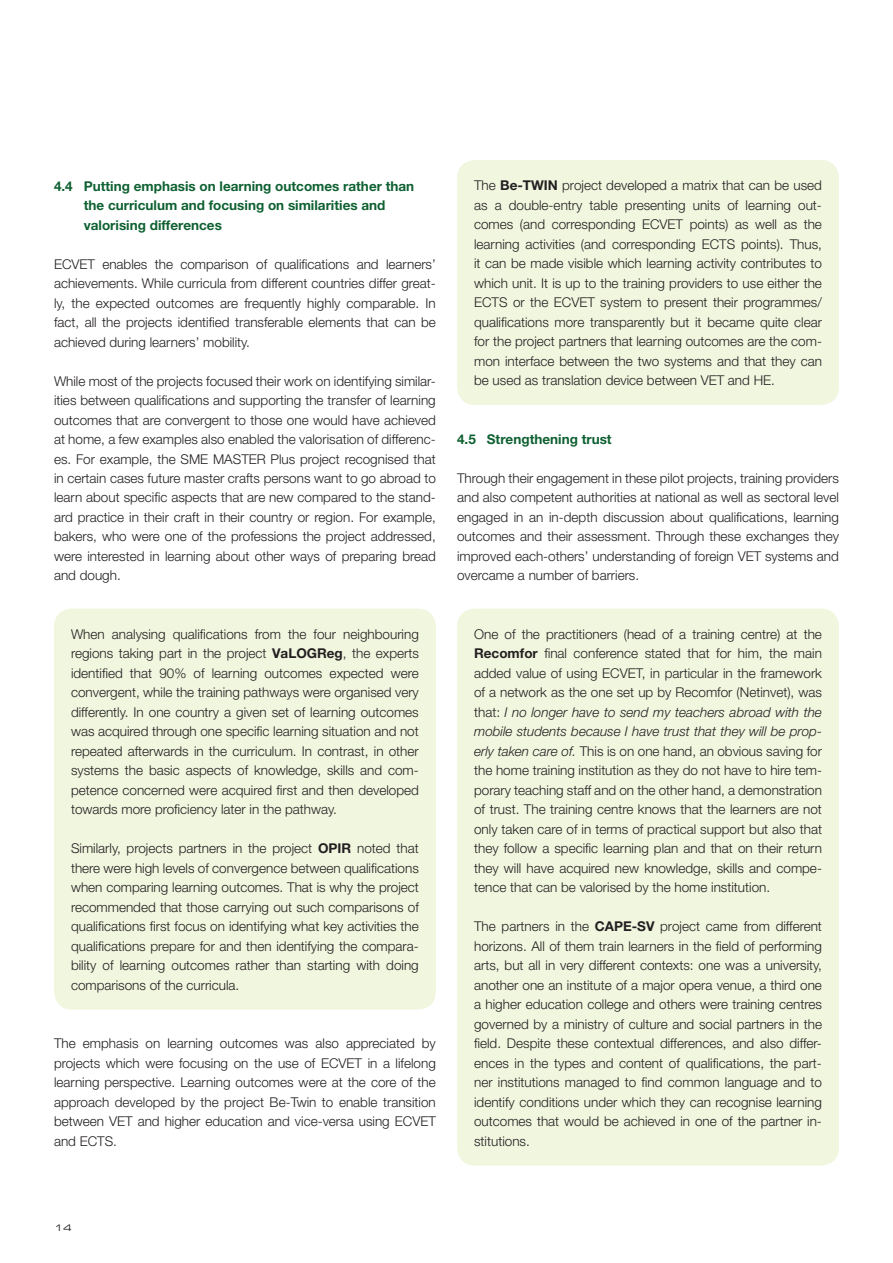
<style>
.page{position:relative;width:893px;height:1263px;background:#fff}
.page>*{position:absolute;margin:0;border:0;box-sizing:border-box;transform-origin:0 0}
.t1{font:300 13.5px/19.5px "Helvetica Neue LT Pro";color:#231f20;text-align:justify}
.t2{font:700 13.5px/19.5px "Helvetica Neue LT Pro";color:#0e6031}
.t3{font:9px "Eurostile Extended Two";color:#231f20}
.s1{font-weight:700}
.s2{font-style:italic}
</style>
<div class="page">
<div style="left:54px;top:608px;width:382px;height:401px;background:#f1f6df;border-radius:18px"></div>
<div style="left:457px;top:160px;width:382px;height:245px;background:#f1f6df;border-radius:18px"></div>
<div style="left:457px;top:608px;width:382px;height:557px;background:#f1f6df;border-radius:18px"></div>
<p class="t2" style="left:84px;top:176px;width:332px;text-indent:-30px">4.4 Putting emphasis on learning outcomes rather than the curriculum and focusing on similarities and valorising differences</p>
<p class="t1" style="left:54px;top:254px;width:383px">ECVET enables the comparison of qualifications and learners’ achievements. While curricula from different countries differ great&shy;ly, the expected outcomes are frequently highly comparable. In fact, all the projects identified transferable elements that can be achieved during learners’ mobility.</p>
<p class="t1" style="left:54px;top:371px;width:383px">While most of the projects focused their work on identifying similar&shy;ities between qualifications and supporting the transfer of learning outcomes that are convergent to those one would have achieved at home, a few examples also enabled the valorisation of differenc&shy;es. For example, the SME MASTER Plus project recognised that in certain cases future master crafts persons want to go abroad to learn about specific aspects that are new compared to the stand&shy;ard practice in their craft in their country or region. For example, bakers, who were one of the professions the project addressed, were interested in learning about other ways of preparing bread and dough.</p>
<p class="t1" style="left:71px;top:624px;width:349px">When analysing qualifications from the four neighbouring regions taking part in the project <span class="s1">VaLOGReg</span>, the experts identified that 90% of learning outcomes expected were convergent, while the training pathways were organised very differently. In one country a given set of learning outcomes was acquired through one specific learning situation and not repeated afterwards in the curriculum. In contrast, in other systems the basic aspects of knowledge, skills and com&shy;petence concerned were acquired first and then developed towards more proficiency later in the pathway.</p>
<p class="t1" style="left:71px;top:839px;width:349px">Similarly, projects partners in the project <span class="s1">OPIR</span> noted that there were high levels of convergence between qualifications when comparing learning outcomes. That is why the project recommended that those carrying out such comparisons of qualifications first focus on identifying what key activities the qualifications prepare for and then identifying the compara&shy;bility of learning outcomes rather than starting with doing comparisons of the curricula.</p>
<p class="t1" style="left:54px;top:1033px;width:383px">The emphasis on learning outcomes was also appreciated by projects which were focusing on the use of ECVET in a lifelong learning perspective. Learning outcomes were at the core of the approach developed by the project Be-Twin to enable transition between VET and higher education and vice-versa using ECVET and ECTS.</p>
<p class="t1" style="left:474px;top:175px;width:349px">The <span class="s1">Be-TWIN</span> project developed a matrix that can be used as a double-entry table presenting units of learning out&shy;comes (and corresponding ECVET points) as well as the learning activities (and corresponding ECTS points). Thus, it can be made visible which learning activity contributes to which unit. It is up to the training providers to use either the ECTS or the ECVET system to present their programmes/ qualifications more transparently but it became quite clear for the project partners that learning outcomes are the com&shy;mon interface between the two systems and that they can be used as translation device between VET and HE.</p>
<p class="t2" style="left:457px;top:429px;width:156px">4.5 Strengthening trust</p>
<p class="t1" style="left:457px;top:468px;width:383px">Through their engagement in these pilot projects, training providers and also competent authorities at national as well as sectoral level engaged in an in-depth discussion about qualifications, learning outcomes and their assessment. Through these exchanges they improved each-others’ understanding of foreign VET systems and overcame a number of barriers.</p>
<p class="t1" style="left:474px;top:624px;width:349px">One of the practitioners (head of a training centre) at the <span class="s1">Recomfor</span> final conference stated that for him, the main added value of using ECVET, in particular in the framework of a network as the one set up by Recomfor (Netinvet), was that: <span class="s2">I no longer have to send my teachers abroad with the mobile students because I have trust that they will be prop&shy;erly taken care of.</span> This is on one hand, an obvious saving for the home training institution as they do not have to hire tem&shy;porary teaching staff and on the other hand, a demonstration of trust. The training centre knows that the learners are not only taken care of in terms of practical support but also that they follow a specific learning plan and that on their return they will have acquired new knowledge, skills and compe&shy;tence that can be valorised by the home institution.</p>
<p class="t1" style="left:474px;top:916px;width:349px">The partners in the <span class="s1">CAPE-SV</span> project came from different horizons. All of them train learners in the field of performing arts, but all in very different contexts: one was a university, another one an institute of a major opera venue, a third one a higher education college and others were training centres governed by a ministry of culture and social partners in the field. Despite these contextual differences, and also differ&shy;ences in the types and content of qualifications, the part&shy;ner institutions managed to find common language and to identify conditions under which they can recognise learning outcomes that would be achieved in one of the partner in&shy;stitutions.</p>
<p class="t3" style="left:54px;top:1222px;width:19px">14</p>
</div>
